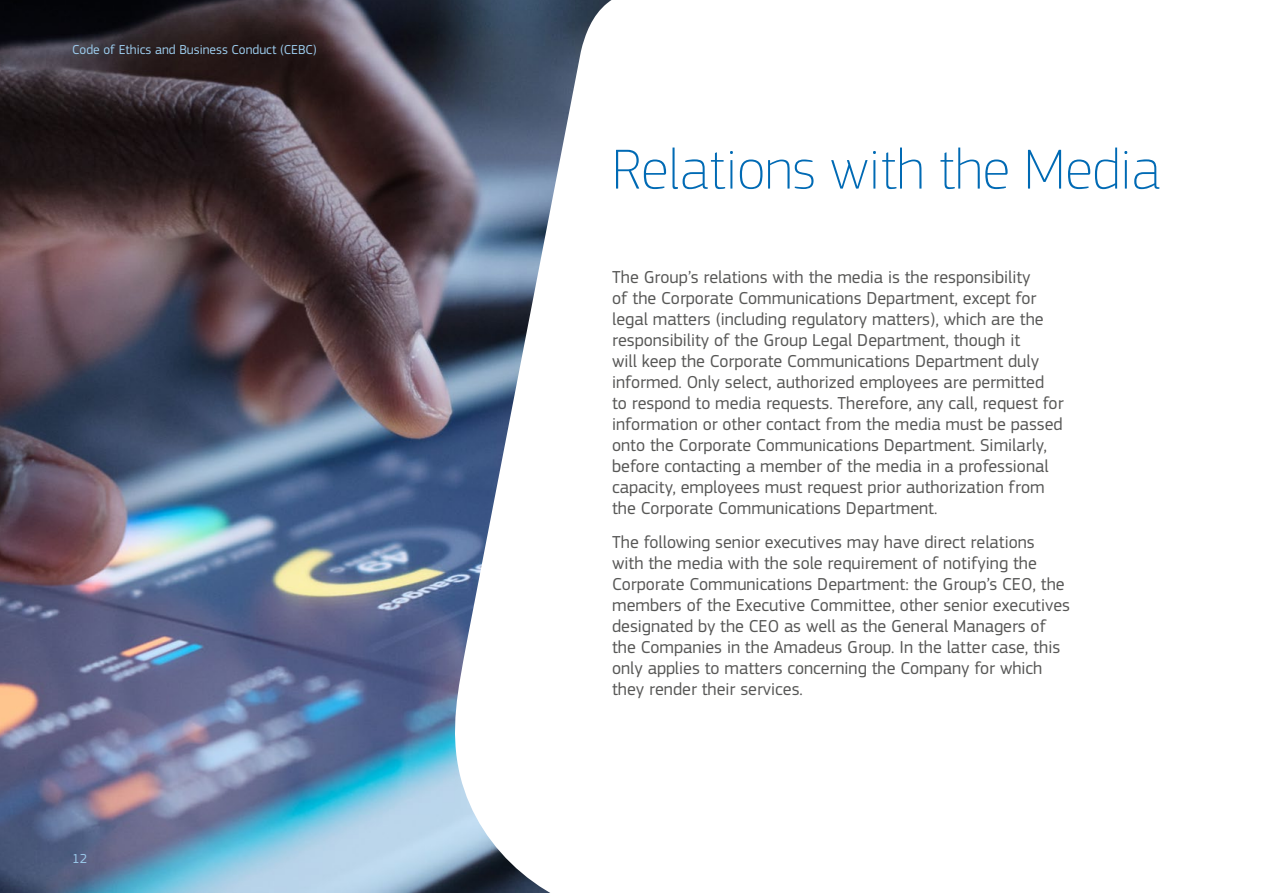
<style>
.page{position:relative;width:1263px;height:893px;background:#fff}
.page>*{position:absolute;margin:0;border:0;box-sizing:border-box;transform-origin:0 0}
.t1{font:100 58.5px "Amadeus";color:#006ab4}
.t2{font:18px/21px "Amadeus";color:#575756}
.t3{font:13.5px "Amadeus";color:#9bcaeb}
</style>
<div class="page">
<img style="left:0;top:0;width:449px;height:893px">
<svg style="left:449px;top:0;width:163px;height:893px"></svg>
<p class="t3" style="left:72px;top:42px;width:246px">Code of Ethics and Business Conduct (CEBC)</p>
<p class="t3" style="left:72px;top:850px;width:17px">12</p>
<h1 class="t1" style="left:612px;top:135px;width:550px">Relations with the Media</h1>
<p class="t2" style="left:612px;top:266px;width:453px">The Group’s relations with the media is the responsibility<br>of the Corporate Communications Department, except for legal matters (including regulatory matters), which are the responsibility of the Group Legal Department, though it<br>will keep the Corporate Communications Department duly informed. Only select, authorized employees are permitted to respond to media requests. Therefore, any call, request for information or other contact from the media must be passed onto the Corporate Communications Department. Similarly, before contacting a member of the media in a professional capacity, employees must request prior authorization from the Corporate Communications Department.</p>
<p class="t2" style="left:612px;top:531px;width:459px">The following senior executives may have direct relations with the media with the sole requirement of notifying the Corporate Communications Department: the Group’s CEO, the members of the Executive Committee, other senior executives designated by the CEO as well as the General Managers of the Companies in the Amadeus Group. In the latter case, this only applies to matters concerning the Company for which they render their services.</p>
</div>
